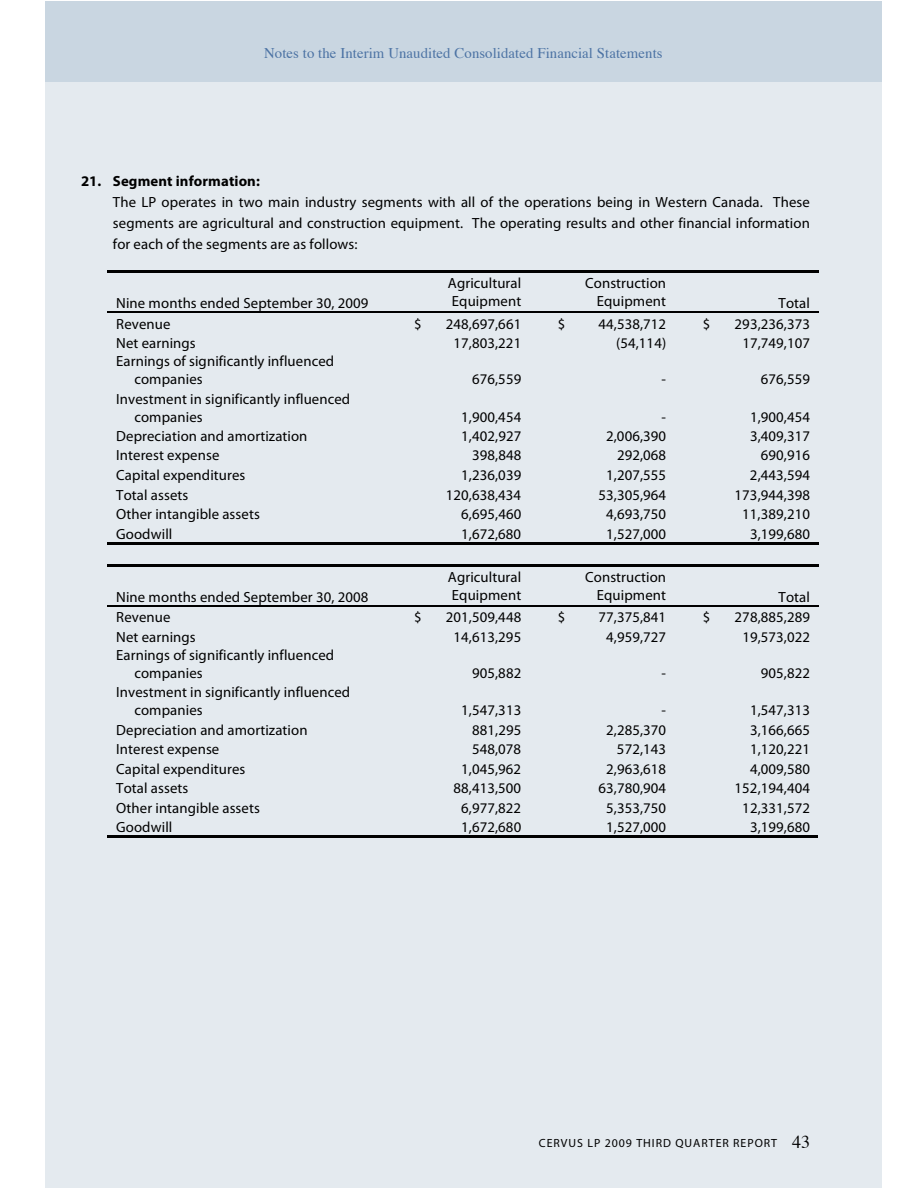
<style>
.page{position:relative;width:918px;height:1188px;background:#fff}
.page>*{position:absolute;margin:0;border:0;box-sizing:border-box;transform-origin:0 0}
.t1{font:14.7px/18px "Myriad Pro";letter-spacing:.005em;color:#000}
.t2{font:14.7px "Times";letter-spacing:.005em;color:#4c73a4}
.t3{font:11.85px "Myriad Pro";letter-spacing:.08em;color:#000}
.s1{font-weight:700}
.s2{font-family:"Times";font-size:18px}
</style>
<div class="page">
<div style="left:45px;top:1px;width:837px;height:81px;background:#c9d6e1"></div>
<div style="left:45px;top:82px;width:837px;height:1106px;background:#e4eaef"></div>
<hr style="left:107px;top:270px;width:711px;height:3px;background:#000">
<hr style="left:107px;top:312px;width:711px;height:1px;background:#000">
<hr style="left:107px;top:542px;width:711px;height:2px;background:#000">
<hr style="left:107px;top:564px;width:711px;height:2px;background:#000">
<hr style="left:107px;top:605px;width:711px;height:1px;background:#000">
<hr style="left:107px;top:836px;width:298px;height:2px;background:#000">
<hr style="left:404px;top:836px;width:26px;height:2px;background:#000">
<hr style="left:429px;top:836px;width:101px;height:2px;background:#000">
<hr style="left:528px;top:836px;width:21px;height:2px;background:#000">
<hr style="left:548px;top:836px;width:26px;height:2px;background:#000">
<hr style="left:573px;top:836px;width:101px;height:2px;background:#000">
<hr style="left:673px;top:836px;width:21px;height:2px;background:#000">
<hr style="left:693px;top:836px;width:26px;height:2px;background:#000">
<hr style="left:717px;top:836px;width:101px;height:2px;background:#000">
<p class="t2" style="left:264px;top:47px;width:400px">Notes to the Interim Unaudited Consolidated Financial Statements</p>
<p class="t1" style="left:113px;top:172px;width:698px;line-height:21px;text-indent:-32px"><span class="s1">21. Segment information:<br></span>The LP operates in two main industry segments with all of the operations being in Western Canada. These segments are agricultural and construction equipment. The operating results and other financial information for each of the segments are as follows:</p>
<p class="t1" style="left:116px;top:295px;width:254px">Nine months ended September 30, 2009</p>
<p class="t1" style="left:448px;top:276px;width:75px">Agricultural<br>Equipment</p>
<p class="t1" style="left:585px;top:276px;width:82px;text-align:right">Construction<br>Equipment</p>
<p class="t1" style="left:779px;top:295px;width:33px">Total</p>
<p class="t1" style="left:116px;top:316px;width:56px">Revenue</p>
<p class="t1" style="left:414px;top:316px;width:9px">$</p>
<p class="t1" style="left:446px;top:316px;width:77px">248,697,661</p>
<p class="t1" style="left:558px;top:316px;width:9px">$</p>
<p class="t1" style="left:598px;top:316px;width:69px">44,538,712</p>
<p class="t1" style="left:703px;top:316px;width:9px">$</p>
<p class="t1" style="left:735px;top:316px;width:77px">293,236,373</p>
<p class="t1" style="left:116px;top:335px;width:81px">Net earnings</p>
<p class="t1" style="left:454px;top:335px;width:69px">17,803,221</p>
<p class="t1" style="left:616px;top:335px;width:52px">(54,114)</p>
<p class="t1" style="left:742px;top:335px;width:69px">17,749,107</p>
<p class="t1" style="left:134px;top:353px;width:201px;text-indent:-18px">Earnings of significantly influenced companies</p>
<p class="t1" style="left:472px;top:371px;width:51px">676,559</p>
<p class="t1" style="left:662px;top:371px;width:6px">-</p>
<p class="t1" style="left:761px;top:371px;width:51px">676,559</p>
<p class="t1" style="left:134px;top:391px;width:217px;text-indent:-18px">Investment in significantly influenced companies</p>
<p class="t1" style="left:461px;top:409px;width:61px">1,900,454</p>
<p class="t1" style="left:662px;top:409px;width:6px">-</p>
<p class="t1" style="left:750px;top:409px;width:61px">1,900,454</p>
<p class="t1" style="left:116px;top:428px;width:193px">Depreciation and amortization</p>
<p class="t1" style="left:461px;top:428px;width:61px">1,402,927</p>
<p class="t1" style="left:606px;top:428px;width:61px">2,006,390</p>
<p class="t1" style="left:750px;top:428px;width:61px">3,409,317</p>
<p class="t1" style="left:116px;top:448px;width:105px">Interest expense</p>
<p class="t1" style="left:472px;top:448px;width:51px">398,848</p>
<p class="t1" style="left:617px;top:448px;width:51px">292,068</p>
<p class="t1" style="left:761px;top:448px;width:51px">690,916</p>
<p class="t1" style="left:116px;top:468px;width:131px">Capital expenditures</p>
<p class="t1" style="left:461px;top:468px;width:61px">1,236,039</p>
<p class="t1" style="left:606px;top:468px;width:61px">1,207,555</p>
<p class="t1" style="left:750px;top:468px;width:62px">2,443,594</p>
<p class="t1" style="left:116px;top:487px;width:74px">Total assets</p>
<p class="t1" style="left:446px;top:487px;width:77px">120,638,434</p>
<p class="t1" style="left:599px;top:487px;width:69px">53,305,964</p>
<p class="t1" style="left:735px;top:487px;width:77px">173,944,398</p>
<p class="t1" style="left:116px;top:506px;width:145px">Other intangible assets</p>
<p class="t1" style="left:461px;top:506px;width:61px">6,695,460</p>
<p class="t1" style="left:606px;top:506px;width:61px">4,693,750</p>
<p class="t1" style="left:742px;top:506px;width:69px">11,389,210</p>
<p class="t1" style="left:116px;top:526px;width:58px">Goodwill</p>
<p class="t1" style="left:461px;top:526px;width:61px">1,672,680</p>
<p class="t1" style="left:606px;top:526px;width:61px">1,527,000</p>
<p class="t1" style="left:750px;top:526px;width:61px">3,199,680</p>
<p class="t1" style="left:116px;top:589px;width:254px">Nine months ended September 30, 2008</p>
<p class="t1" style="left:448px;top:569px;width:75px">Agricultural<br>Equipment</p>
<p class="t1" style="left:585px;top:569px;width:82px;text-align:right">Construction<br>Equipment</p>
<p class="t1" style="left:779px;top:589px;width:33px">Total</p>
<p class="t1" style="left:116px;top:609px;width:56px">Revenue</p>
<p class="t1" style="left:414px;top:609px;width:9px">$</p>
<p class="t1" style="left:446px;top:609px;width:77px">201,509,448</p>
<p class="t1" style="left:558px;top:609px;width:9px">$</p>
<p class="t1" style="left:598px;top:609px;width:69px">77,375,841</p>
<p class="t1" style="left:703px;top:609px;width:9px">$</p>
<p class="t1" style="left:735px;top:609px;width:77px">278,885,289</p>
<p class="t1" style="left:116px;top:629px;width:81px">Net earnings</p>
<p class="t1" style="left:454px;top:629px;width:69px">14,613,295</p>
<p class="t1" style="left:606px;top:629px;width:61px">4,959,727</p>
<p class="t1" style="left:742px;top:629px;width:69px">19,573,022</p>
<p class="t1" style="left:134px;top:647px;width:201px;text-indent:-18px">Earnings of significantly influenced companies</p>
<p class="t1" style="left:472px;top:665px;width:51px">905,882</p>
<p class="t1" style="left:662px;top:665px;width:6px">-</p>
<p class="t1" style="left:761px;top:665px;width:51px">905,822</p>
<p class="t1" style="left:134px;top:685px;width:217px;text-indent:-18px">Investment in significantly influenced companies</p>
<p class="t1" style="left:461px;top:703px;width:61px">1,547,313</p>
<p class="t1" style="left:662px;top:703px;width:6px">-</p>
<p class="t1" style="left:750px;top:703px;width:61px">1,547,313</p>
<p class="t1" style="left:116px;top:722px;width:193px">Depreciation and amortization</p>
<p class="t1" style="left:472px;top:722px;width:51px">881,295</p>
<p class="t1" style="left:606px;top:722px;width:61px">2,285,370</p>
<p class="t1" style="left:750px;top:722px;width:61px">3,166,665</p>
<p class="t1" style="left:116px;top:742px;width:105px">Interest expense</p>
<p class="t1" style="left:472px;top:742px;width:51px">548,078</p>
<p class="t1" style="left:617px;top:742px;width:51px">572,143</p>
<p class="t1" style="left:750px;top:742px;width:61px">1,120,221</p>
<p class="t1" style="left:116px;top:761px;width:131px">Capital expenditures</p>
<p class="t1" style="left:461px;top:761px;width:61px">1,045,962</p>
<p class="t1" style="left:606px;top:761px;width:61px">2,963,618</p>
<p class="t1" style="left:750px;top:761px;width:61px">4,009,580</p>
<p class="t1" style="left:116px;top:780px;width:74px">Total assets</p>
<p class="t1" style="left:454px;top:780px;width:69px">88,413,500</p>
<p class="t1" style="left:599px;top:780px;width:69px">63,780,904</p>
<p class="t1" style="left:735px;top:780px;width:77px">152,194,404</p>
<p class="t1" style="left:116px;top:800px;width:145px">Other intangible assets</p>
<p class="t1" style="left:461px;top:800px;width:61px">6,977,822</p>
<p class="t1" style="left:606px;top:800px;width:61px">5,353,750</p>
<p class="t1" style="left:742px;top:800px;width:69px">12,331,572</p>
<p class="t1" style="left:116px;top:820px;width:58px">Goodwill</p>
<p class="t1" style="left:461px;top:820px;width:61px">1,672,680</p>
<p class="t1" style="left:606px;top:820px;width:61px">1,527,000</p>
<p class="t1" style="left:750px;top:820px;width:61px">3,199,680</p>
<p class="t3" style="left:539px;top:1138px;width:273px">CERVUS LP 2009 THIRD QUARTER REPORT <span class="s2">43</span></p>
</div>
